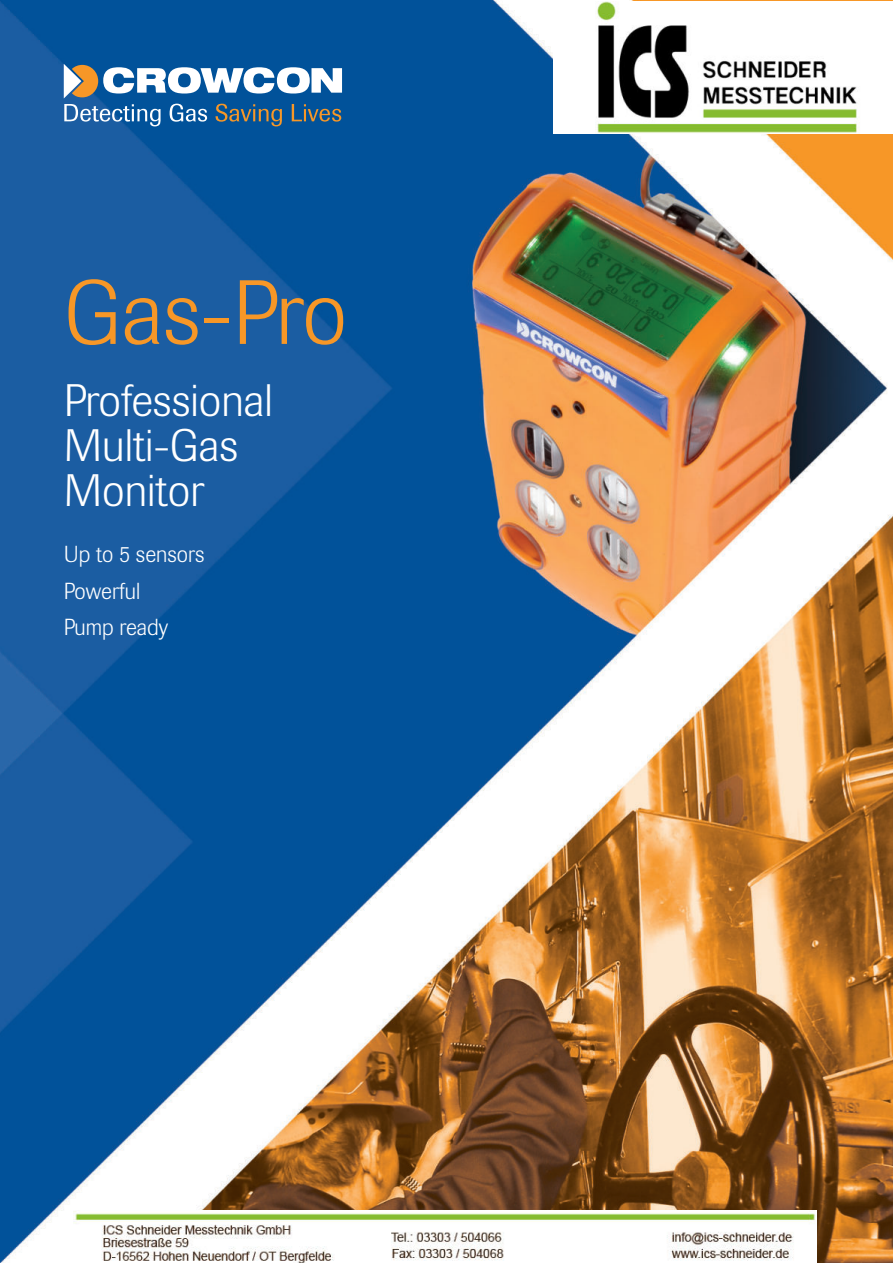
<style>
.page{position:relative;width:893px;height:1263px;background:#fff}
.page>*{position:absolute;margin:0;border:0;box-sizing:border-box;transform-origin:0 0}
.t1{font:300 90px "Imago";letter-spacing:-.01em;color:#f79727}
.t2{font:300 45px/45px "Imago";color:#fff}
.t3{font:300 22.95px/36.3px "Imago";color:#fff}
</style>
<div class="page">
<img style="left:0;top:0;width:893px;height:1263px">
<svg style="left:64px;top:64px;width:278px;height:34px"></svg>
<svg style="left:64px;top:104px;width:97px;height:22px;background:#4b81b6"></svg>
<svg style="left:170px;top:104px;width:37px;height:18px"></svg>
<svg style="left:216px;top:104px;width:66px;height:22px"></svg>
<svg style="left:292px;top:104px;width:49px;height:18px"></svg>
<img style="left:553px;top:1px;width:340px;height:132px">
<img style="left:74px;top:1211px;width:743px;height:52px">
<h1 class="t1" style="left:64px;top:279px;width:285px">Gas-Pro</h1>
<h2 class="t2" style="left:64px;top:382px;width:211px">Professional<br>Multi-Gas<br>Monitor</h2>
<p class="t3" style="left:64px;top:538px;width:142px">Up to 5 sensors<br>Powerful<br>Pump ready</p>
</div>
